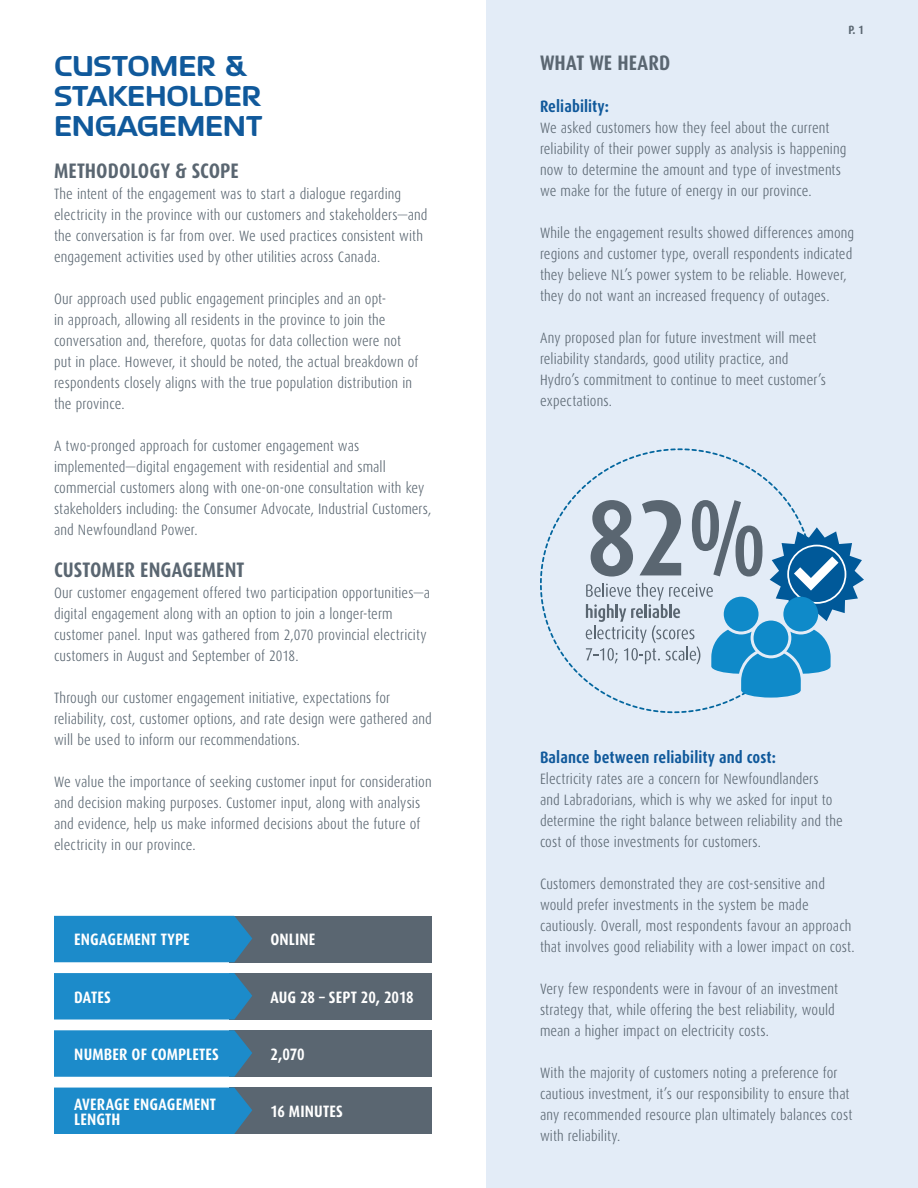
<style>
.page{position:relative;width:918px;height:1188px;background:#fff}
.page>*{position:absolute;margin:0;border:0;box-sizing:border-box;transform-origin:0 0}
.Headlines{font:700 39px/30px "September";letter-spacing:-.005em;color:#10599b}
.Subheads{font:700 21px "Dax Condensed";letter-spacing:.005em;color:#5a6671}
.Subheads-2{font:700 16.5px/15px "Dax Condensed";letter-spacing:.01em;color:#fff}
.Body{font:700 16.5px "Dax Condensed";letter-spacing:.005em;color:#10599b}
.Body-2{font:300 15px/21px "Dax Condensed";letter-spacing:.01em;color:#5a6671}
.t1{font:700 12px "Dax Condensed";color:#5a6671}
</style>
<div class="page">
<div style="left:486px;top:0;width:432px;height:1188px;background:#e3ecf7"></div>
<div style="left:230px;top:916px;width:202px;height:46px;background:#5a6671"></div>
<div style="left:230px;top:973px;width:202px;height:47px;background:#5a6671"></div>
<div style="left:230px;top:1030px;width:202px;height:47px;background:#5a6671"></div>
<div style="left:230px;top:1088px;width:202px;height:46px;background:#5a6671"></div>
<div style="left:54px;top:916px;width:198px;height:46px;background:#1c8bca"></div>
<svg style="left:54px;top:973px;width:198px;height:47px;background:#208ac6"></svg>
<svg style="left:54px;top:1030px;width:198px;height:47px;background:#208ac6"></svg>
<div style="left:54px;top:1088px;width:198px;height:46px;background:#1c8bca"></div>
<svg style="left:540px;top:448px;width:324px;height:265px"></svg>
<p class="Headlines" style="left:54px;top:49px;width:210px">CUSTOMER &amp;<br>STAKEHOLDER<br>ENGAGEMENT</p>
<p class="Subheads" style="left:54px;top:159px;width:186px">METHODOLOGY &amp; SCOPE</p>
<p class="Body-2" style="left:54px;top:183px;width:375px">The intent of the engagement was to start a dialogue regarding electricity in the province with our customers and stakeholders—and the conversation is far from over. We used practices consistent with engagement activities used by other utilities across Canada.</p>
<p class="Body-2" style="left:54px;top:288px;width:366px">Our approach used public engagement principles and an opt-<br>in approach, allowing all residents in the province to join the conversation and, therefore, quotas for data collection were not put in place. However, it should be noted, the actual breakdown of respondents closely aligns with the true population distribution in the province.</p>
<p class="Body-2" style="left:54px;top:435px;width:379px">A two-pronged approach for customer engagement was implemented—digital engagement with residential and small commercial customers along with one-on-one consultation with key stakeholders including: the Consumer Advocate, Industrial Customers, and Newfoundland Power.</p>
<p class="Subheads" style="left:54px;top:558px;width:192px">CUSTOMER ENGAGEMENT</p>
<p class="Body-2" style="left:54px;top:582px;width:378px">Our customer engagement offered two participation opportunities—a digital engagement along with an option to join a longer-term customer panel. Input was gathered from 2,070 provincial electricity customers in August and September of 2018.</p>
<p class="Body-2" style="left:54px;top:687px;width:379px">Through our customer engagement initiative, expectations for reliability, cost, customer options, and rate design were gathered and will be used to inform our recommendations.</p>
<p class="Body-2" style="left:54px;top:771px;width:379px">We value the importance of seeking customer input for consideration and decision making purposes. Customer input, along with analysis and evidence, help us make informed decisions about the future of electricity in our province.</p>
<p class="Subheads-2" style="left:74px;top:932px;width:117px">ENGAGEMENT TYPE</p>
<p class="Subheads-2" style="left:270px;top:932px;width:47px">ONLINE</p>
<p class="Subheads-2" style="left:74px;top:990px;width:38px">DATES</p>
<p class="Subheads-2" style="left:270px;top:990px;width:145px">AUG 28 – SEPT 20, 2018</p>
<p class="Subheads-2" style="left:74px;top:1047px;width:146px">NUMBER OF COMPLETES</p>
<p class="Subheads-2" style="left:74px;top:1097px;width:143px">AVERAGE ENGAGEMENT<br>LENGTH</p>
<p class="Subheads-2" style="left:270px;top:1047px;width:36px">2,070</p>
<p class="Subheads-2" style="left:270px;top:1104px;width:74px">16 MINUTES</p>
<p class="t1" style="left:849px;top:23px;width:17px">P. 1</p>
<p class="Subheads" style="left:540px;top:51px;width:132px">WHAT WE HEARD</p>
<p class="Body" style="left:540px;top:97px;width:71px">Reliability:</p>
<p class="Body-2" style="left:540px;top:118px;width:308px">We asked customers how they feel about the current reliability of their power supply as analysis is happening now to determine the amount and type of investments we make for the future of energy in our province.</p>
<p class="Body-2" style="left:540px;top:223px;width:316px">While the engagement results showed differences among regions and customer type, overall respondents indicated they believe NL’s power system to be reliable. However, they do not want an increased frequency of outages.</p>
<p class="Body-2" style="left:540px;top:328px;width:288px">Any proposed plan for future investment will meet reliability standards, good utility practice, and Hydro’s commitment to continue to meet customer’s expectations.</p>
<p class="Body" style="left:540px;top:748px;width:238px">Balance between reliability and cost:</p>
<p class="Body-2" style="left:540px;top:769px;width:304px">Electricity rates are a concern for Newfoundlanders<br>and Labradorians, which is why we asked for input to determine the right balance between reliability and the cost of those investments for customers.</p>
<p class="Body-2" style="left:540px;top:874px;width:316px">Customers demonstrated they are cost-sensitive and would prefer investments in the system be made cautiously. Overall, most respondents favour an approach that involves good reliability with a lower impact on cost.</p>
<p class="Body-2" style="left:540px;top:979px;width:300px">Very few respondents were in favour of an investment strategy that, while offering the best reliability, would mean a higher impact on electricity costs.</p>
<p class="Body-2" style="left:540px;top:1063px;width:314px">With the majority of customers noting a preference for cautious investment, it’s our responsibility to ensure that any recommended resource plan ultimately balances cost with reliability.</p>
</div>
